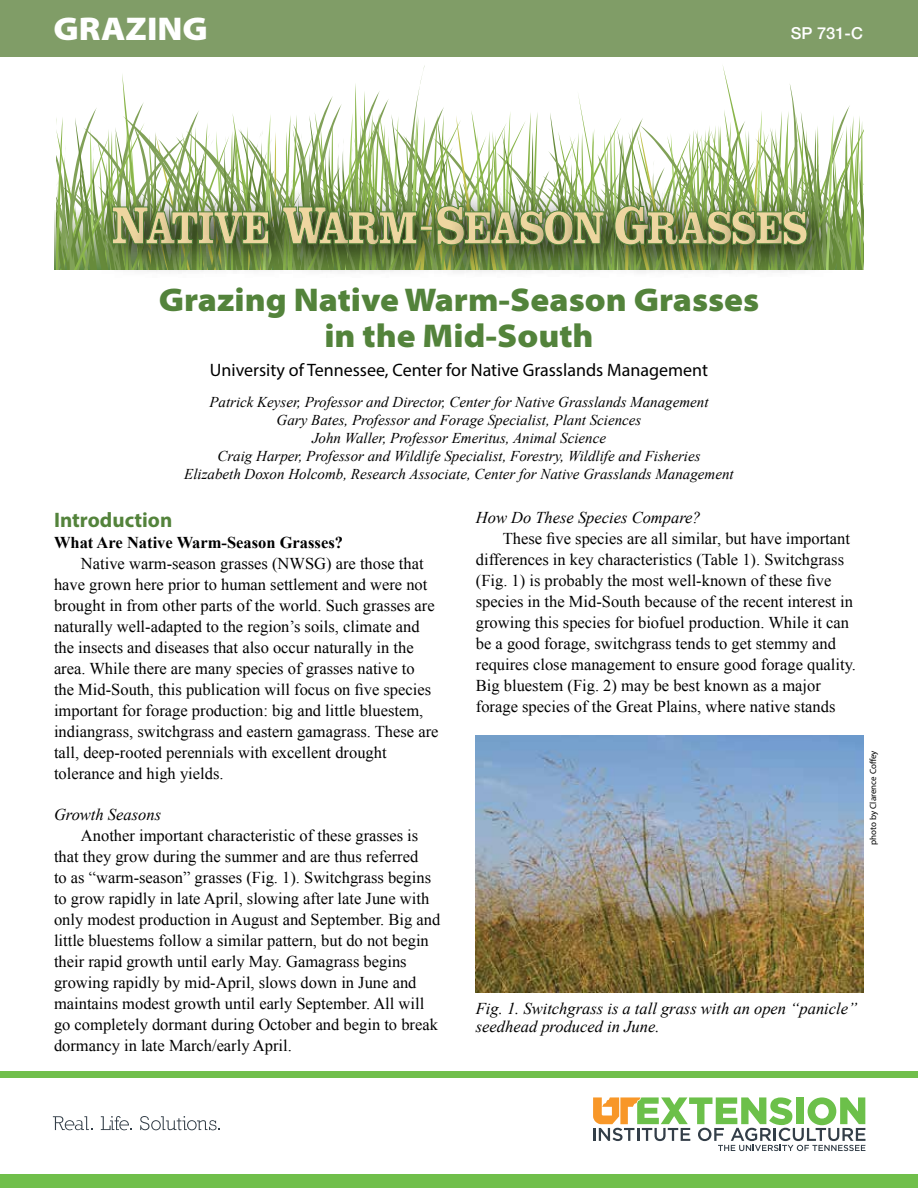
<style>
.page{position:relative;width:918px;height:1188px;background:#fff}
.page>*{position:absolute;margin:0;border:0;box-sizing:border-box;transform-origin:0 0}
.t1{font:900 semi-expanded 33px/36px "Myriad Pro";color:#53833b;text-align:center}
.t2{font:900 semi-expanded 33px "Myriad Pro";color:#fff}
.t3{font:700 21px "Myriad Pro";color:#53833b}
.t4{font:18px "Myriad Pro";color:#000}
.t5{font:16.5px/21px "Times New Roman";color:#000}
.t6{font:italic 16.5px/18px "Times New Roman";color:#000}
.t7{font:700 16.5px "Times New Roman";color:#000}
.t8{font:500 16.5px "Helvetica Neue LT Std";color:#fff}
.t9{font:italic 15px/18px "Times New Roman";color:#000;text-align:center}
.t10{font:9px "Myriad Pro";color:#000}
</style>
<div class="page">
<svg style="left:56px;top:65px;width:808px;height:208px"></svg>
<svg style="left:420px;top:226px;width:13px;height:5px"></svg>
<div style="left:0;top:0;width:918px;height:56px;background:#809d67"></div>
<img style="left:476px;top:736px;width:388px;height:256px">
<div style="left:0;top:1175px;width:918px;height:13px;background:#70bf4b"></div>
<div style="left:0;top:1071px;width:918px;height:7px;background:#70bf4b"></div>
<svg style="left:53px;top:1116px;width:39px;height:14px"></svg>
<svg style="left:101px;top:1116px;width:31px;height:14px"></svg>
<svg style="left:140px;top:1116px;width:79px;height:14px"></svg>
<svg style="left:593px;top:1097px;width:273px;height:54px"></svg>
<h1 class="t2" style="left:54px;top:10px;width:156px">GRAZING</h1>
<p class="t8" style="left:791px;top:24px;width:74px">SP 731-C</p>
<h1 class="t1" style="left:159px;top:282px;width:602px">Grazing Native Warm-Season Grasses in the Mid-South</h1>
<p class="t4" style="left:210px;top:359px;width:500px">University of Tennessee, Center for Native Grasslands Management</p>
<p class="t9" style="left:184px;top:392px;width:551px">Patrick Keyser, Professor and Director, Center for Native Grasslands Management<br>Gary Bates, Professor and Forage Specialist, Plant Sciences<br>John Waller, Professor Emeritus, Animal Science<br>Craig Harper, Professor and Wildlife Specialist, Forestry, Wildlife and Fisheries<br>Elizabeth Doxon Holcomb, Research Associate, Center for Native Grasslands Management</p>
<p class="t3" style="left:54px;top:506px;width:120px">Introduction</p>
<p class="t7" style="left:54px;top:531px;width:291px">What Are Native Warm-Season Grasses?</p>
<p class="t5" style="left:54px;top:553px;width:386px;text-indent:27px">Native warm-season grasses (NWSG) are those that have grown here prior to human settlement and were not brought in from other parts of the world. Such grasses are naturally well-adapted to the region’s soils, climate and the insects and diseases that also occur naturally in the area. While there are many species of grasses native to the Mid-South, this publication will focus on five species important for forage production: big and little bluestem, indiangrass, switchgrass and eastern gamagrass. These are tall, deep-rooted perennials with excellent drought tolerance and high yields.</p>
<p class="t6" style="left:54px;top:805px;width:109px">Growth Seasons</p>
<p class="t5" style="left:54px;top:824px;width:388px;text-indent:27px">Another important characteristic of these grasses is that they grow during the summer and are thus referred<br>to as “warm-season” grasses (Fig. 1). Switchgrass begins to grow rapidly in late April, slowing after late June with only modest production in August and September. Big and little bluestems follow a similar pattern, but do not begin their rapid growth until early May. Gamagrass begins growing rapidly by mid-April, slows down in June and maintains modest growth until early September. All will go completely dormant during October and begin to break dormancy in late March/early April.</p>
<p class="t6" style="left:476px;top:508px;width:226px">How Do These Species Compare?</p>
<p class="t5" style="left:476px;top:528px;width:382px;text-indent:27px">These five species are all similar, but have important differences in key characteristics (Table 1). Switchgrass (Fig. 1) is probably the most well-known of these five species in the Mid-South because of the recent interest in growing this species for biofuel production. While it can be a good forage, switchgrass tends to get stemmy and requires close management to ensure good forage quality.<br>Big bluestem (Fig. 2) may be best known as a major forage species of the Great Plains, where native stands</p>
<p class="t6" style="left:476px;top:999px;width:383px">Fig. 1. Switchgrass is a tall grass with an open “panicle” seedhead produced in June.</p>
<p class="t10" style="left:868px;top:845px;width:96px;rotate:-90deg">photo by Clarence Coffey</p>
</div>
